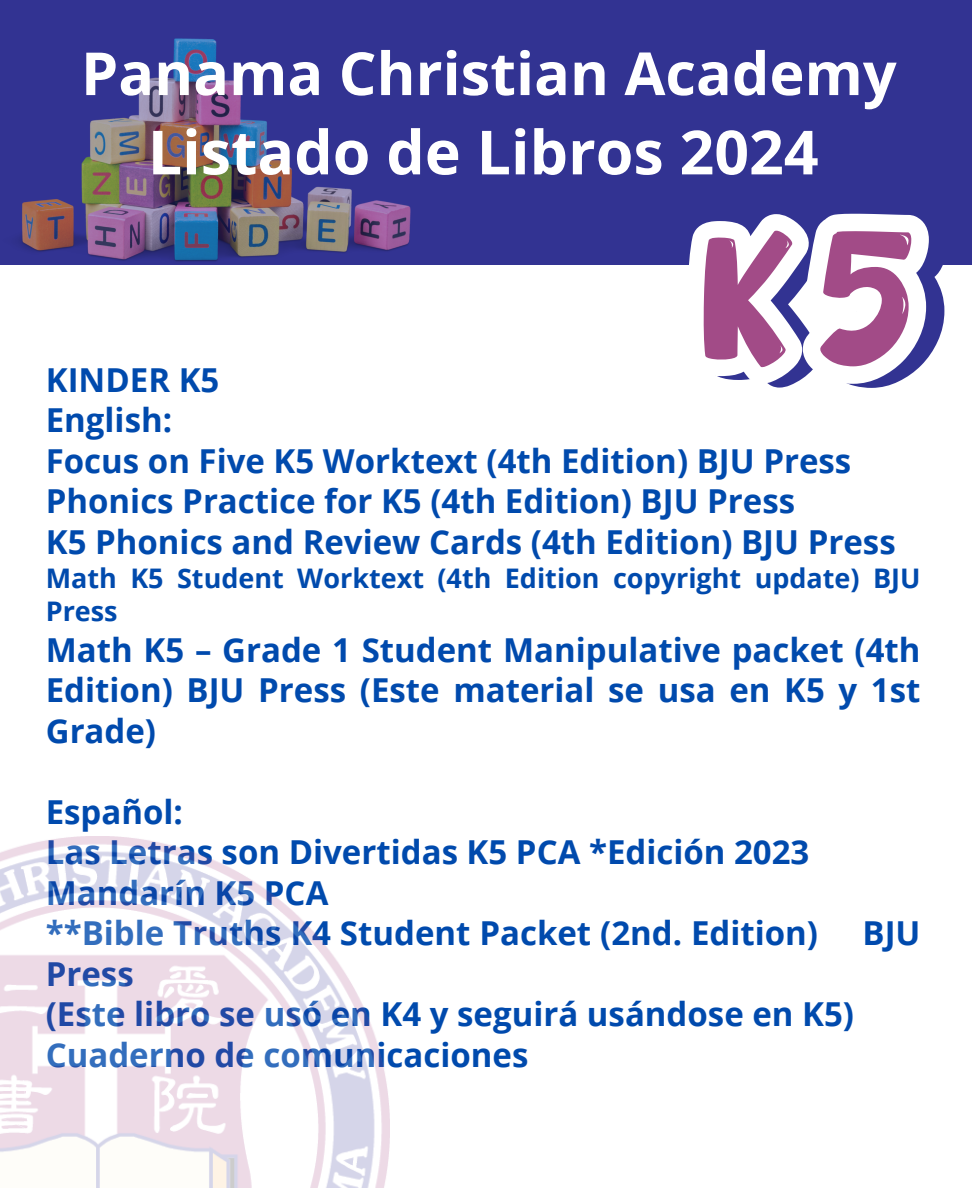
<style>
.page{position:relative;width:972px;height:1188px;background:#fff}
.page>*{position:absolute;margin:0;border:0;box-sizing:border-box;transform-origin:0 0}
.t1{font:700 60.9px "Open Sans";color:#fff}
.t2{font:700 59.4px "Open Sans";color:#fff}
.t3{font:700 33px/40.5px "Open Sans";color:#004aad;text-align:justify}
.t4{font:700 27px/33.8px "Open Sans";color:#004aad}
</style>
<div class="page">
<div style="left:0;top:0;width:972px;height:265px;background:#323392"></div>
<img style="left:19px;top:38px;width:392px;height:224px">
<svg style="left:689px;top:214px;width:256px;height:174px"></svg>
<img style="left:0;top:836px;width:389px;height:352px">
<p class="t2" style="left:81px;top:32px;width:817px">Panama Christian Academy</p>
<p class="t1" style="left:148px;top:109px;width:672px">Listado de Libros 2024</p>
<p class="t3" style="left:46px;top:359px;width:175px">KINDER K5</p>
<h1 class="t3" style="left:46px;top:399px;width:128px">English:</h1>
<h1 class="t3" style="left:46px;top:440px;width:807px">Focus on Five K5 Worktext (4th Edition) BJU Press</h1>
<p class="t3" style="left:46px;top:480px;width:751px">Phonics Practice for K5 (4th Edition) BJU Press</p>
<p class="t3" style="left:46px;top:521px;width:851px">K5 Phonics and Review Cards (4th Edition) BJU Press</p>
<p class="t4" style="left:46px;top:560px;width:876px">Math K5 Student Worktext (4th Edition copyright update) BJU<br>Press</p>
<p class="t3" style="left:46px;top:629px;width:876px">Math K5 – Grade 1 Student Manipulative packet (4th Edition) BJU Press (Este material se usa en K5 y 1st Grade)</p>
<p class="t3" style="left:46px;top:791px;width:139px">Español:</p>
<p class="t3" style="left:46px;top:831px;width:765px">Las Letras son Divertidas K5 PCA *Edición 2023</p>
<p class="t3" style="left:46px;top:872px;width:284px">Mandarín K5 PCA</p>
<p class="t3" style="left:46px;top:912px;width:774px">**Bible Truths K4 Student Packet (2nd. Edition)</p>
<p class="t3" style="left:863px;top:912px;width:60px">BJU</p>
<p class="t3" style="left:46px;top:953px;width:89px">Press</p>
<p class="t3" style="left:46px;top:993px;width:810px">(Este libro se usó en K4 y seguirá usándose en K5)</p>
<p class="t3" style="left:46px;top:1034px;width:484px">Cuaderno de comunicaciones</p>
</div>
